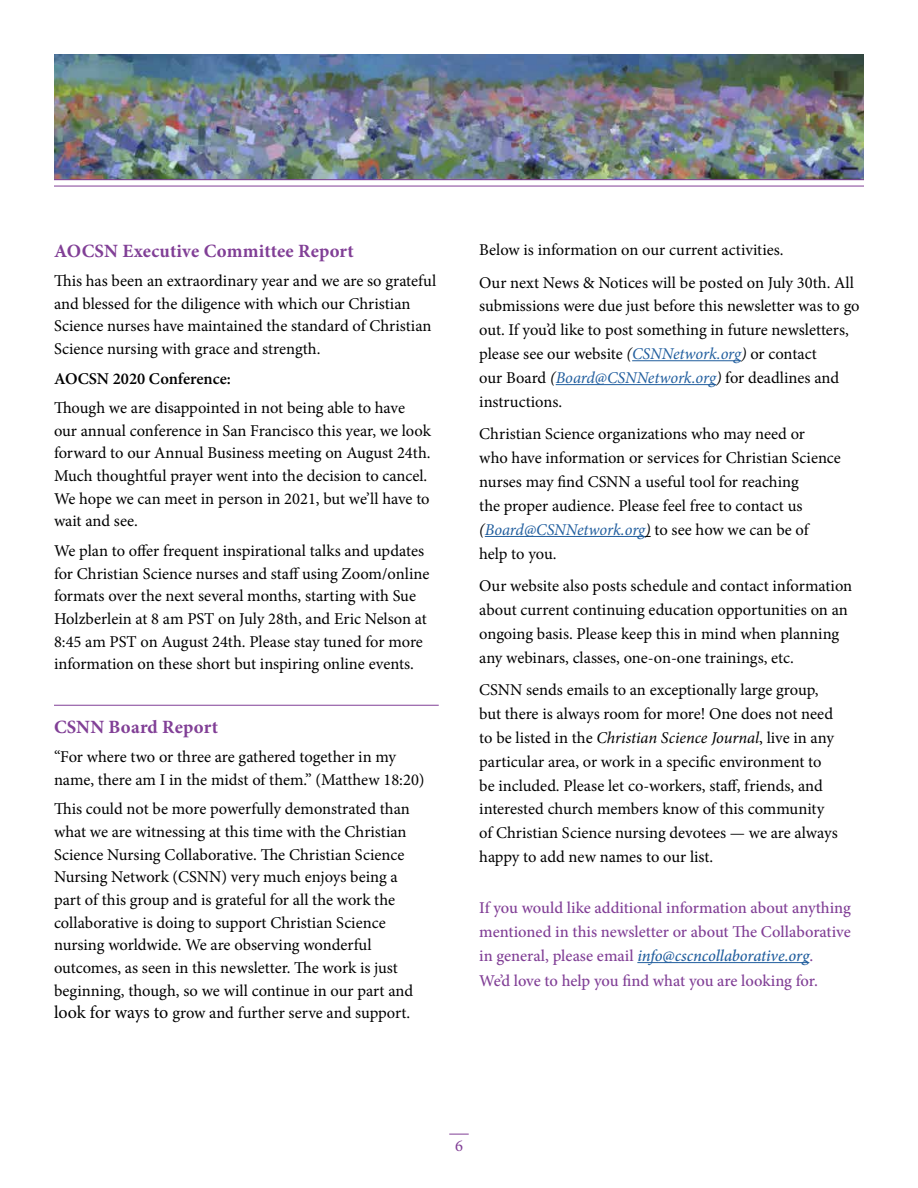
<style>
.page{position:relative;width:918px;height:1188px;background:#fff}
.page>*{position:absolute;margin:0;border:0;box-sizing:border-box;transform-origin:0 0}
.t1{font:700 18.75px "Minion Pro";letter-spacing:.01em;color:#813f96}
.t2{font:16.5px/22.6px "Minion Pro";color:#000}
.t3{font:500 16.5px/23.9px "Minion Pro";letter-spacing:-.005em;color:#813f96;text-align:justify}
.t4{font:600 16.5px "Minion Pro";color:#000}
.t5{font:16.5px "Minion Pro";color:#813f96}
.s1{font-size:18px}
.s2{font-style:italic}
.s3{font-style:italic;color:#215e9e}
</style>
<div class="page">
<svg style="left:449px;top:1134px;width:20px;height:1px"></svg>
<img style="left:54px;top:54px;width:810px;height:125px">
<hr style="left:54px;top:186px;width:810px;height:1px;background:#813f96">
<hr style="left:54px;top:179px;width:810px;height:1px;background:#813f96">
<hr style="left:54px;top:705px;width:385px;height:1px;background:#813f96">
<hr style="left:632px;top:360px;width:109px;height:1px;background:#215e9e">
<hr style="left:556px;top:384px;width:160px;height:1px;background:#215e9e">
<hr style="left:485px;top:536px;width:160px;height:1px;background:#215e9e">
<hr style="left:637px;top:962px;width:172px;height:1px;background:#215e9e">
<p class="t1" style="left:54px;top:237px;width:301px">AOCSN Executive Committee Report</p>
<p class="t2" style="left:54px;top:270px;width:384px">This has been an extraordinary year and we are so grateful and blessed for the diligence with which our Christian Science nurses have maintained the standard of Christian Science nursing with grace and strength.</p>
<p class="t4" style="left:54px;top:367px;width:178px">AOCSN 2020 Conference:</p>
<p class="t2" style="left:54px;top:396px;width:379px">Though we are disappointed in not being able to have our annual conference in San Francisco this year, we look forward to our Annual Business meeting on August 24th.<br>Much thoughtful prayer went into the decision to cancel.<br>We hope we can meet in person in 2021, but we’ll have to wait and see.</p>
<p class="t2" style="left:54px;top:539px;width:377px">We plan to offer frequent inspirational talks and updates for Christian Science nurses and staff using Zoom/online formats over the next several months, starting with Sue Holzberlein at 8 am PST on July 28th, and Eric Nelson at 8:45 am PST on August 24th. Please stay tuned for more information on these short but inspiring online events.</p>
<p class="t1" style="left:54px;top:713px;width:166px">CSNN Board Report</p>
<p class="t2" style="left:54px;top:746px;width:372px">“For where two or three are gathered together in my name, there am I in the midst of them.” (Matthew 18:20)</p>
<p class="t2" style="left:54px;top:798px;width:361px">This could not be more powerfully demonstrated than what we are witnessing at this time with the Christian Science Nursing Collaborative. The Christian Science Nursing Network (CSNN) very much enjoys being a part of this group and is grateful for all the work the collaborative is doing to support Christian Science nursing worldwide. We are observing wonderful outcomes, as seen in this newsletter. The work is just beginning, though, so we will continue in our part and <span class="s1">look for ways to</span> grow and further serve and support.</p>
<p class="t2" style="left:479px;top:234px;width:376px;line-height:32.5px">Below is information on our current activities.<br>Our next News &amp; Notices will be posted on July 30th. All</p>
<p class="t2" style="left:479px;top:294px;width:382px;line-height:23.9px">submissions were due just before this newsletter was to go out. If you’d like to post something in future newsletters, please see our website <span class="s2">(</span><span class="s3">CSNNetwork.org</span><span class="s2">)</span> or contact<br>our Board <span class="s2">(</span><span class="s3">Board@CSNNetwork.org</span><span class="s2">)</span> for deadlines and instructions.</p>
<p class="t2" style="left:479px;top:422px;width:363px;line-height:23.9px">Christian Science organizations who may need or<br>who have information or services for Christian Science nurses may find CSNN a useful tool for reaching<br>the proper audience. Please feel free to contact us <span class="s2">(</span><span class="s3">Board@CSNNetwork.org</span><span class="s2">)</span> to see how we can be of help to you.</p>
<p class="t2" style="left:479px;top:574px;width:374px;line-height:23.9px">Our website also posts schedule and contact information about current continuing education opportunities on an ongoing basis. Please keep this in mind when planning any webinars, classes, one-on-one trainings, etc.</p>
<p class="t2" style="left:479px;top:678px;width:360px;line-height:23.9px">CSNN sends emails to an exceptionally large group, but there is always room for more! One does not need to be listed in the <span class="s2">Christian Science Journal</span>, live in any particular area, or work in a specific environment to be included. Please let co-workers, staff, friends, and interested church members know of this community of Christian Science nursing devotees — we are always happy to add new names to our list.</p>
<p class="t3" style="left:479px;top:896px;width:373px">If you would like additional information about anything mentioned in this newsletter or about The Collaborative in general, please email <span class="s3">info@cscncollaborative.org</span>.</p>
<p class="t3" style="left:479px;top:969px;width:340px">We’d love to help you find what you are looking for.</p>
<p class="t5" style="left:455px;top:1134px;width:9px">6</p>
</div>
